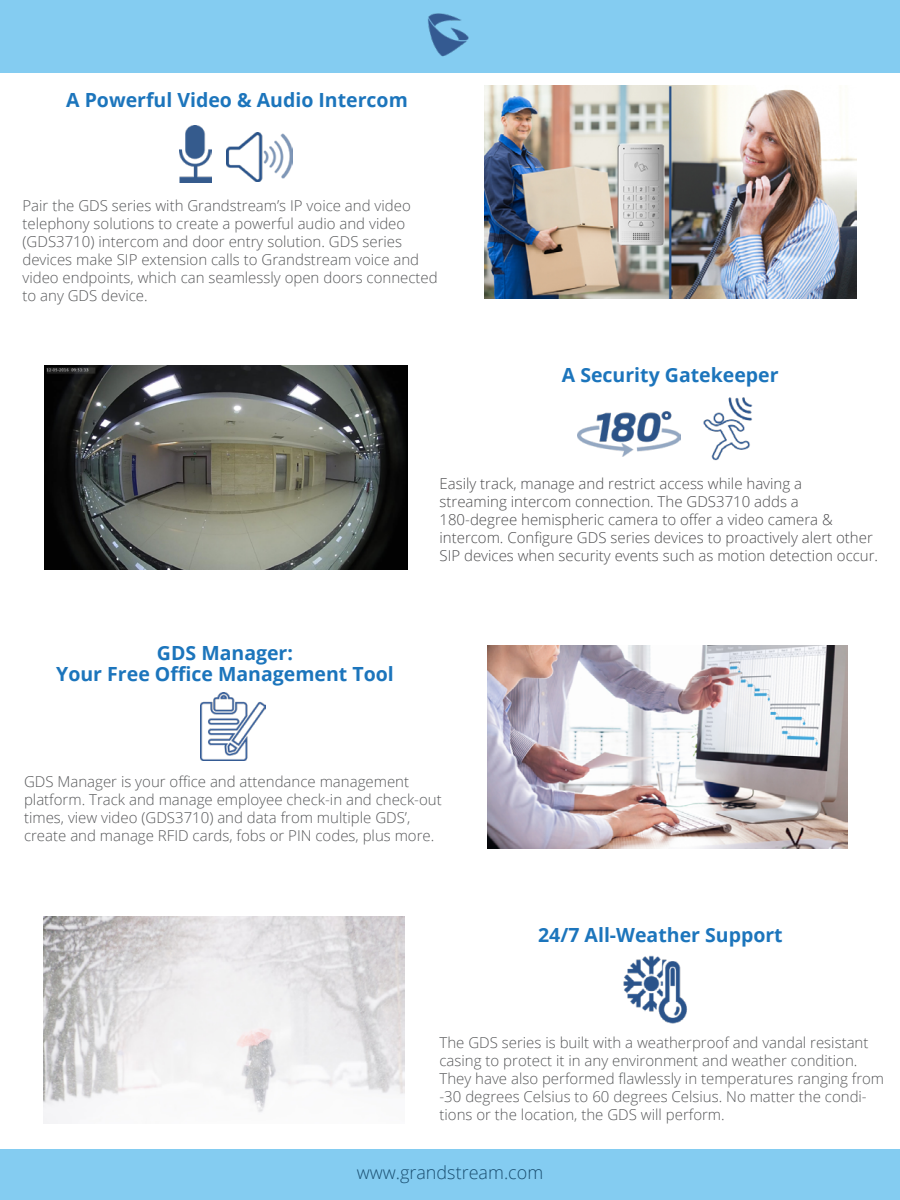
<style>
.page{position:relative;width:900px;height:1200px;background:#fff}
.page>*{position:absolute;margin:0;border:0;box-sizing:border-box;transform-origin:0 0}
.t1{font:700 19.5px/21px "Open Sans";color:#1c75bc;text-align:center}
.t2{font:300 18px "Open Sans";color:#1b5072}
.t3{font:300 15px/18px "Open Sans";color:#58595b}
.t4{font:300 15px/18px "Open Sans";color:#4d4d4f}
</style>
<div class="page">
<div style="left:0;top:1149px;width:900px;height:50px;background:#84ccf1"></div>
<div style="left:0;top:0;width:900px;height:73px;background:#84ccf1"></div>
<img style="left:428px;top:13px;width:41px;height:44px">
<img style="left:45px;top:365px;width:363px;height:204px">
<img style="left:577px;top:411px;width:104px;height:46px">
<img style="left:623px;top:955px;width:64px;height:69px">
<img style="left:484px;top:86px;width:372px;height:212px">
<img style="left:488px;top:645px;width:360px;height:204px">
<img style="left:180px;top:125px;width:31px;height:58px">
<img style="left:226px;top:133px;width:66px;height:48px">
<img style="left:703px;top:397px;width:50px;height:64px">
<img style="left:200px;top:692px;width:65px;height:68px">
<img style="left:44px;top:916px;width:361px;height:208px">
<h1 class="t1" style="left:66px;top:89px;width:343px">A Powerful Video &amp; Audio Intercom</h1>
<p class="t3" style="left:22px;top:197px;width:417px">Pair the GDS series with Grandstream’s IP voice and video telephony solutions to create a powerful audio and video (GDS3710) intercom and door entry solution. GDS series devices make SIP extension calls to Grandstream voice and video endpoints, which can seamlessly open doors connected to any GDS device.</p>
<h1 class="t1" style="left:562px;top:364px;width:218px">A Security Gatekeeper</h1>
<h1 class="t1" style="left:56px;top:642px;width:339px">GDS Manager:<br>Your Free Office Management Tool</h1>
<p class="t4" style="left:440px;top:474px;width:440px">Easily track, manage and restrict access while having a<br>streaming intercom connection. The GDS3710 adds a 180-degree hemispheric camera to offer a video camera &amp; intercom. Configure GDS series devices to proactively alert other SIP devices when security events such as motion detection occur.</p>
<p class="t3" style="left:24px;top:772px;width:419px">GDS Manager is your office and attendance management platform. Track and manage employee check-in and check-out times, view video (GDS3710) and data from multiple GDS’, create and manage RFID cards, fobs or PIN codes, plus more.</p>
<h1 class="t1" style="left:538px;top:924px;width:246px">24/7 All-Weather Support</h1>
<p class="t3" style="left:440px;top:1034px;width:446px">The GDS series is built with a weatherproof and vandal resistant casing to protect it in any environment and weather condition.<br>They have also performed flawlessly in temperatures ranging from -30 degrees Celsius to 60 degrees Celsius. No matter the condi&shy;tions or the location, the GDS will perform.</p>
<p class="t2" style="left:357px;top:1160px;width:188px">www.grandstream.com</p>
</div>
